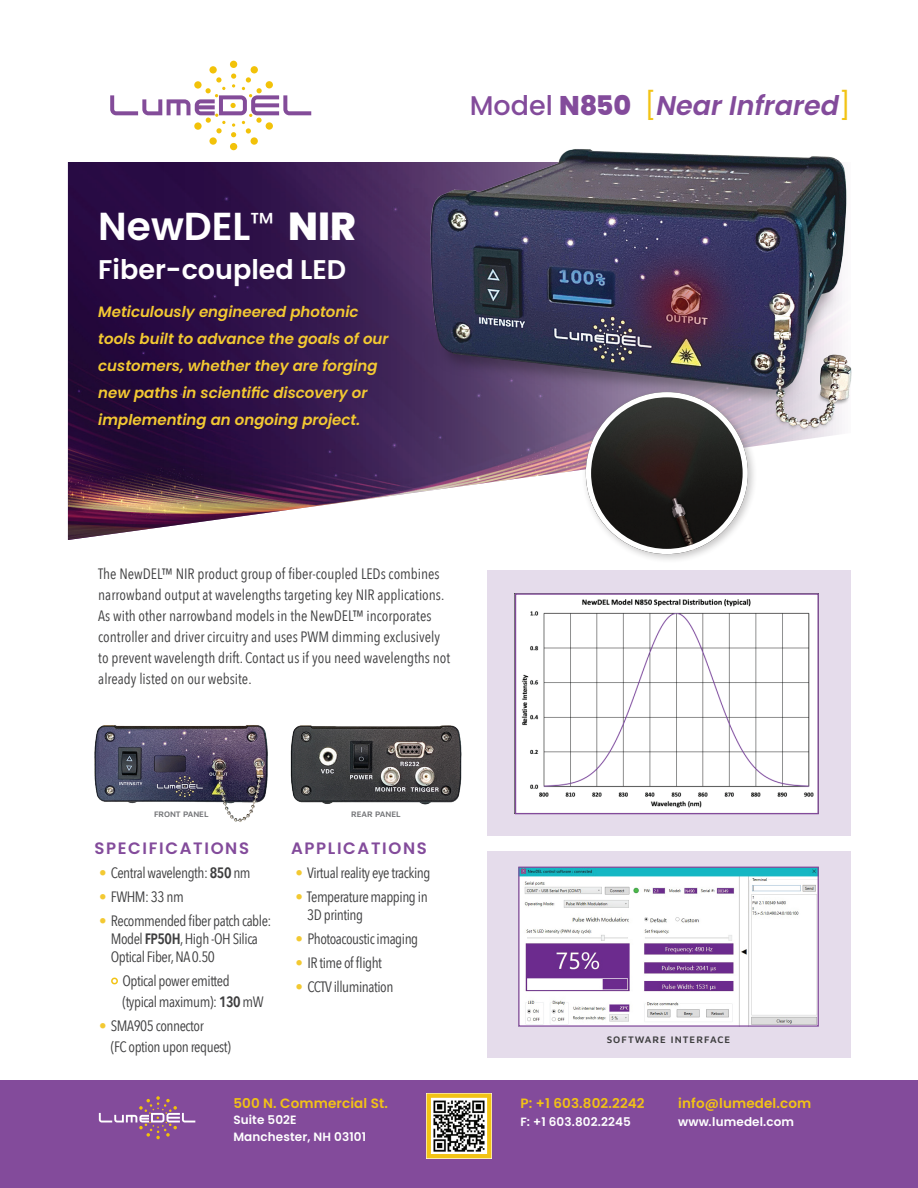
<style>
.page{position:relative;width:918px;height:1188px;background:#fff}
.page>*{position:absolute;margin:0;border:0;box-sizing:border-box;transform-origin:0 0}
.t1{font:600 39px "Poppins";color:#fff}
.t2{font:italic 600 27px "Poppins";color:#834b9b}
.t3{font:600 27px "Poppins";color:#fff}
.t4{font:600 16.5px "Poppins";letter-spacing:.1em;color:#834b9b}
.t5{font:15px/21px "Avenir Next Condensed";letter-spacing:-.005em;color:#3e3e3f}
.t6{font:15px/18px "Avenir Next Condensed";letter-spacing:-.03em;color:#3e3e3f}
.t7{font:italic 600 15px/27px "Poppins";color:#f3c932}
.t8{font:600 13.5px "Poppins";letter-spacing:.01em;color:#f2c315}
.t9{font:600 12px/16.5px "Poppins";letter-spacing:.01em;color:#fff}
.t10{font:9.75px "Maven Pro";letter-spacing:.105em;color:#3e3e3f}
.t11{font:8.25px "Maven Pro";color:#757679}
.s1{font-weight:800}
.s2{font-weight:500;font-style:normal}
.s3{font-weight:800;font-style:normal}
.s4{font-weight:400;font-style:normal;color:#f2c315}
.s5{color:#f3c932}
.s6{font-weight:600}
.s7{color:#f2c315}
</style>
<div class="page">
<img style="left:68px;top:162px;width:730px;height:378px">
<div style="left:209px;top:137px;width:8px;height:8px;background:#f2c209;border-radius:50%"></div>
<div style="left:230px;top:143px;width:7px;height:7px;background:#f2c209;border-radius:50%"></div>
<div style="left:250px;top:137px;width:8px;height:8px;background:#f2c209;border-radius:50%"></div>
<div style="left:251px;top:66px;width:7px;height:7px;background:#f2c209;border-radius:50%"></div>
<div style="left:230px;top:61px;width:7px;height:7px;background:#f2c209;border-radius:50%"></div>
<div style="left:209px;top:66px;width:8px;height:8px;background:#f2c209;border-radius:50%"></div>
<svg style="left:110px;top:74px;width:201px;height:63px"></svg>
<div style="left:0;top:1080px;width:918px;height:108px;background:#834b9b"></div>
<div style="left:487px;top:570px;width:363px;height:266px;background:#e5dceb"></div>
<div style="left:487px;top:851px;width:363px;height:206px;background:#e5dceb"></div>
<img style="left:290px;top:725px;width:172px;height:80px">
<img style="left:94px;top:725px;width:174px;height:97px">
<img style="left:520px;top:869px;width:297px;height:156px">
<div style="left:518px;top:867px;width:301px;height:160px;border:1px solid #834b9b"></div>
<svg style="left:99px;top:1096px;width:96px;height:43px"></svg>
<img style="left:399px;top:149px;width:453px;height:291px">
<img style="left:517px;top:595px;width:300px;height:217px">
<div style="left:515px;top:593px;width:304px;height:221px;border:1px solid #834b9b"></div>
<img style="left:427px;top:1093px;width:64px;height:60px">
<div style="left:427px;top:1094px;width:64px;height:64px;border:4px solid #f2c315"></div>
<div style="left:581px;top:388px;width:176px;height:176px;background:#231f20;opacity:.25"></div>
<img style="left:586px;top:392px;width:162px;height:162px;border-radius:81px">
<div style="left:586px;top:392px;width:162px;height:162px;border:5px solid #fff;border-radius:50%"></div>
<h1 class="t1" style="left:98px;top:204px;width:259px">NewDEL<sup>™</sup> <span class="s1">NIR</span></h1>
<h2 class="t3" style="left:98px;top:254px;width:250px">Fiber-coupled LED</h2>
<p class="t7" style="left:98px;top:299px;width:292px">Meticulously engineered photonic tools built to advance the goals of our customers, whether they are forging new paths in scientific discovery or implementing an ongoing project.</p>
<h2 class="t2" style="left:470px;top:90px;width:382px"><span class="s2">Model</span> <span class="s3">N850</span> <span class="s4">[</span>Near Infrared<span class="s4">]</span></h2>
<p class="t5" style="left:98px;top:562px;width:353px">The NewDEL™ NIR product group of fiber-coupled LEDs combines narrowband output at wavelengths targeting key NIR applications.<br>As with other narrowband models in the NewDEL™ incorporates controller and driver circuitry and uses PWM dimming exclusively to prevent wavelength drift. Contact us if you need wavelengths not already listed on our website.</p>
<p class="t11" style="left:154px;top:808px;width:56px">FRONT PANEL</p>
<p class="t11" style="left:351px;top:808px;width:51px">REAR PANEL</p>
<p class="t4" style="left:94px;top:839px;width:156px">SPECIFICATIONS</p>
<p class="t6" style="left:99px;top:863px;width:153px"><span class="s5">•</span> Central wavelength: <span class="s6">850</span> nm</p>
<p class="t5" style="left:99px;top:886px;width:86px"><span class="s5">•</span> FWHM: 33 nm</p>
<p class="t6" style="left:111px;top:911px;width:162px;text-indent:-12px"><span class="s5">•</span> Recommended fiber patch cable:<br>Model <span class="s6">FP50H</span>, High -OH Silica<br>Optical Fiber, NA 0.50</p>
<p class="t6" style="left:122px;top:970px;width:143px;line-height:21px;text-indent:-12px"><span class="s7">•</span> Optical power emitted (typical maximum): <span class="s6">130</span> mW</p>
<p class="t6" style="left:111px;top:1015px;width:122px;line-height:21px;text-indent:-12px"><span class="s5">•</span> SMA905 connector<br>(FC option upon request)</p>
<p class="t4" style="left:291px;top:839px;width:137px">APPLICATIONS</p>
<p class="t6" style="left:296px;top:863px;width:136px"><span class="s5">•</span> Virtual reality eye tracking</p>
<p class="t6" style="left:307px;top:887px;width:122px;text-indent:-12px"><span class="s5">•</span> Temperature mapping in<br>3D printing</p>
<p class="t6" style="left:296px;top:929px;width:124px"><span class="s5">•</span> Photoacoustic imaging</p>
<p class="t6" style="left:296px;top:953px;width:88px"><span class="s5">•</span> IR time of flight</p>
<p class="t6" style="left:296px;top:977px;width:99px"><span class="s5">•</span> CCTV illumination</p>
<p class="t8" style="left:233px;top:1095px;width:156px">500 N. Commercial St.</p>
<p class="t9" style="left:233px;top:1112px;width:134px">Suite 502E<br>Manchester, NH 03101</p>
<p class="t10" style="left:607px;top:1033px;width:125px">SOFTWARE INTERFACE</p>
<p class="t8" style="left:520px;top:1095px;width:126px">P: +1 603.802.2242</p>
<p class="t9" style="left:520px;top:1113px;width:112px">F: +1 603.802.2245</p>
<p class="t8" style="left:678px;top:1095px;width:134px">info@lumedel.com</p>
<p class="t9" style="left:678px;top:1113px;width:117px">www.lumedel.com</p>
</div>
